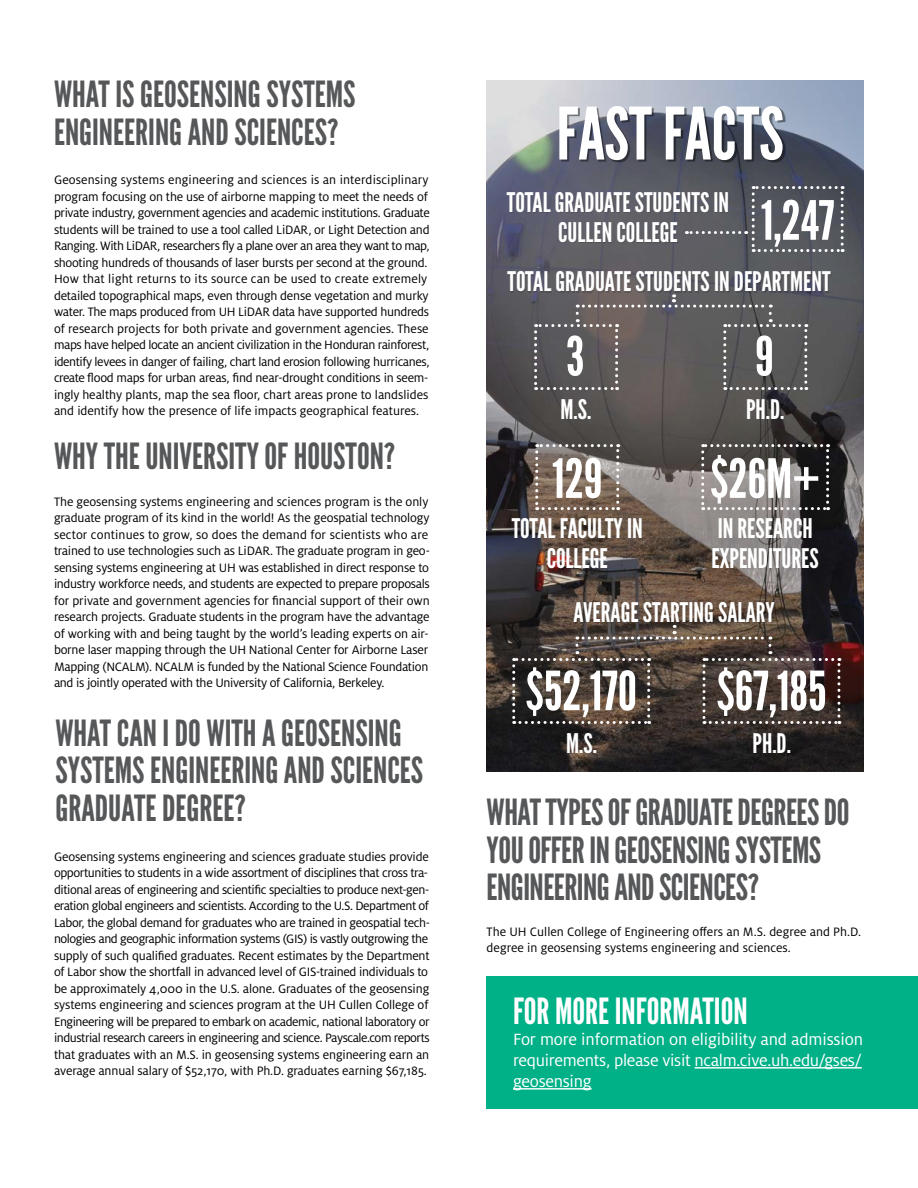
<style>
.page{position:relative;width:918px;height:1188px;background:#fff}
.page>*{position:absolute;margin:0;border:0;box-sizing:border-box;transform-origin:0 0}
.t1{font:72px "League Gothic";color:#fff}
.t2{font:54px "League Gothic";color:#fff}
.t3{font:36px/37.5px "League Gothic";color:#555759}
.t4{font:36px "League Gothic";color:#fff}
.t5{font:27px/29.4px "League Gothic";color:#fff;text-align:center}
.t6{font:18px/21px "Milo OT";letter-spacing:-.015em;color:#fff;text-align:justify}
.t7{font:13.5px/16.5px "Milo OT";letter-spacing:-.02em;color:#000}
.t8{font:13.5px/16.5px "Milo OT";color:#000}
</style>
<div class="page">
<div style="left:487px;top:976px;width:431px;height:133px;background:#00b188"></div>
<hr style="left:695px;top:1067px;width:167px;height:2px;background:#fff">
<hr style="left:513px;top:1088px;width:79px;height:2px;background:#fff">
<svg style="left:487px;top:81px;width:377px;height:690px;background:#595658"></svg>
<div style="left:562px;top:108px;width:224px;height:54px;background:#000;opacity:.44"></div>
<div style="left:575px;top:602px;width:201px;height:21px;background:#000;opacity:.15"></div>
<svg style="left:729px;top:231px;width:11px;height:3px"></svg>
<div style="left:509px;top:272px;width:323px;height:21px;background:#000;opacity:.15"></div>
<div style="left:508px;top:193px;width:221px;height:51px;background:#000;opacity:.15"></div>
<svg style="left:746px;top:186px;width:98px;height:66px;background:#5c5e64"></svg>
<svg style="left:535px;top:444px;width:84px;height:66px;background:#817267"></svg>
<svg style="left:701px;top:444px;width:128px;height:66px;background:#696664"></svg>
<svg style="left:534px;top:294px;width:273px;height:96px;background:#625f5f"></svg>
<svg style="left:512px;top:625px;width:328px;height:99px;background:#4f433c"></svg>
<h3 class="t3" style="left:54px;top:76px;width:303px">WHAT IS GEOSENSING SYSTEMS<br>ENGINEERING AND SCIENCES?</h3>
<p class="t7" style="left:54px;top:172px;width:377px">Geosensing systems engineering and sciences is an interdisciplinary program focusing on the use of airborne mapping to meet the needs of private industry, government agencies and academic institutions. Graduate students will be trained to use a tool called LiDAR, or Light Detection and Ranging. With LiDAR, researchers fly a plane over an area they want to map, shooting hundreds of thousands of laser bursts per second at the ground.<br>How that light returns to its source can be used to create extremely detailed topographical maps, even through dense vegetation and murky water. The maps produced from UH LiDAR data have supported hundreds of research projects for both private and government agencies. These maps have helped locate an ancient civilization in the Honduran rainforest, identify levees in danger of failing, chart land erosion following hurricanes, create flood maps for urban areas, find near-drought conditions in seem&shy;ingly healthy plants, map the sea floor, chart areas prone to landslides and identify how the presence of life impacts geographical features.</p>
<h3 class="t3" style="left:54px;top:438px;width:343px">WHY THE UNIVERSITY OF HOUSTON?</h3>
<p class="t7" style="left:54px;top:493px;width:377px;text-align:justify">The geosensing systems engineering and sciences program is the only graduate program of its kind in the world! As the geospatial technology sector continues to grow, so does the demand for scientists who are trained to use technologies such as LiDAR. The graduate program in geo&shy;sensing systems engineering at UH was established in direct response to industry workforce needs, and students are expected to prepare proposals for private and government agencies for financial support of their own research projects. Graduate students in the program have the advantage of working with and being taught by the world’s leading experts on air&shy;borne laser mapping through the UH National Center for Airborne Laser Mapping (NCALM). NCALM is funded by the National Science Foundation and is jointly operated with the University of California, Berkeley.</p>
<h3 class="t3" style="left:55px;top:714px;width:369px">WHAT CAN I DO WITH A GEOSENSING<br>SYSTEMS ENGINEERING AND SCIENCES<br>GRADUATE DEGREE?</h3>
<p class="t7" style="left:54px;top:849px;width:377px">Geosensing systems engineering and sciences graduate studies provide opportunities to students in a wide assortment of disciplines that cross tra&shy;ditional areas of engineering and scientific specialties to produce next-gen&shy;eration global engineers and scientists. According to the U.S. Department of Labor, the global demand for graduates who are trained in geospatial tech&shy;nologies and geographic information systems (GIS) is vastly outgrowing the supply of such qualified graduates. Recent estimates by the Department of Labor show the shortfall in advanced level of GIS-trained individuals to be approximately 4,000 in the U.S. alone. Graduates of the geosensing systems engineering and sciences program at the UH Cullen College of Engineering will be prepared to embark on academic, national laboratory or industrial research careers in engineering and science. Payscale.com reports that graduates with an M.S. in geosensing systems engineering earn an average annual salary of $52,170, with Ph.D. graduates earning $67,185.</p>
<h1 class="t1" style="left:557px;top:91px;width:229px">FAST FACTS</h1>
<h2 class="t2" style="left:761px;top:188px;width:75px">1,247</h2>
<h3 class="t5" style="left:507px;top:188px;width:224px">TOTAL GRADUATE STUDENTS IN<br>CULLEN COLLEGE</h3>
<h3 class="t5" style="left:507px;top:267px;width:325px">TOTAL GRADUATE STUDENTS IN DEPARTMENT</h3>
<h2 class="t2" style="left:566px;top:324px;width:20px">3</h2>
<h3 class="t5" style="left:561px;top:395px;width:32px">M.S.</h3>
<h2 class="t2" style="left:552px;top:446px;width:52px">129</h2>
<h3 class="t5" style="left:512px;top:514px;width:133px">TOTAL FACULTY IN<br>COLLEGE</h3>
<h2 class="t2" style="left:755px;top:324px;width:20px">9</h2>
<h3 class="t5" style="left:746px;top:395px;width:40px">PH.D.</h3>
<h2 class="t2" style="left:710px;top:446px;width:112px">$26M+</h2>
<h3 class="t5" style="left:712px;top:514px;width:109px;text-align:left">IN RESEARCH<br>EXPENDITURES</h3>
<h3 class="t5" style="left:574px;top:598px;width:203px">AVERAGE STARTING SALARY</h3>
<h2 class="t2" style="left:525px;top:659px;width:113px">$52,170</h2>
<h3 class="t5" style="left:566px;top:729px;width:32px">M.S.</h3>
<h2 class="t2" style="left:717px;top:659px;width:111px">$67,185</h2>
<h3 class="t5" style="left:753px;top:729px;width:40px">PH.D.</h3>
<h3 class="t3" style="left:487px;top:794px;width:364px">WHAT TYPES OF GRADUATE DEGREES DO<br>YOU OFFER IN GEOSENSING SYSTEMS<br>ENGINEERING AND SCIENCES?</h3>
<p class="t8" style="left:487px;top:924px;width:376px">The UH Cullen College of Engineering offers an M.S. degree and Ph.D. degree in geosensing systems engineering and sciences.</p>
<h3 class="t4" style="left:513px;top:990px;width:236px">FOR MORE INFORMATION</h3>
<h3 class="t6" style="left:513px;top:1029px;width:352px">For more information on eligibility and admission requirements, please visit ncalm.cive.uh.edu/gses/ geosensing</h3>
</div>
